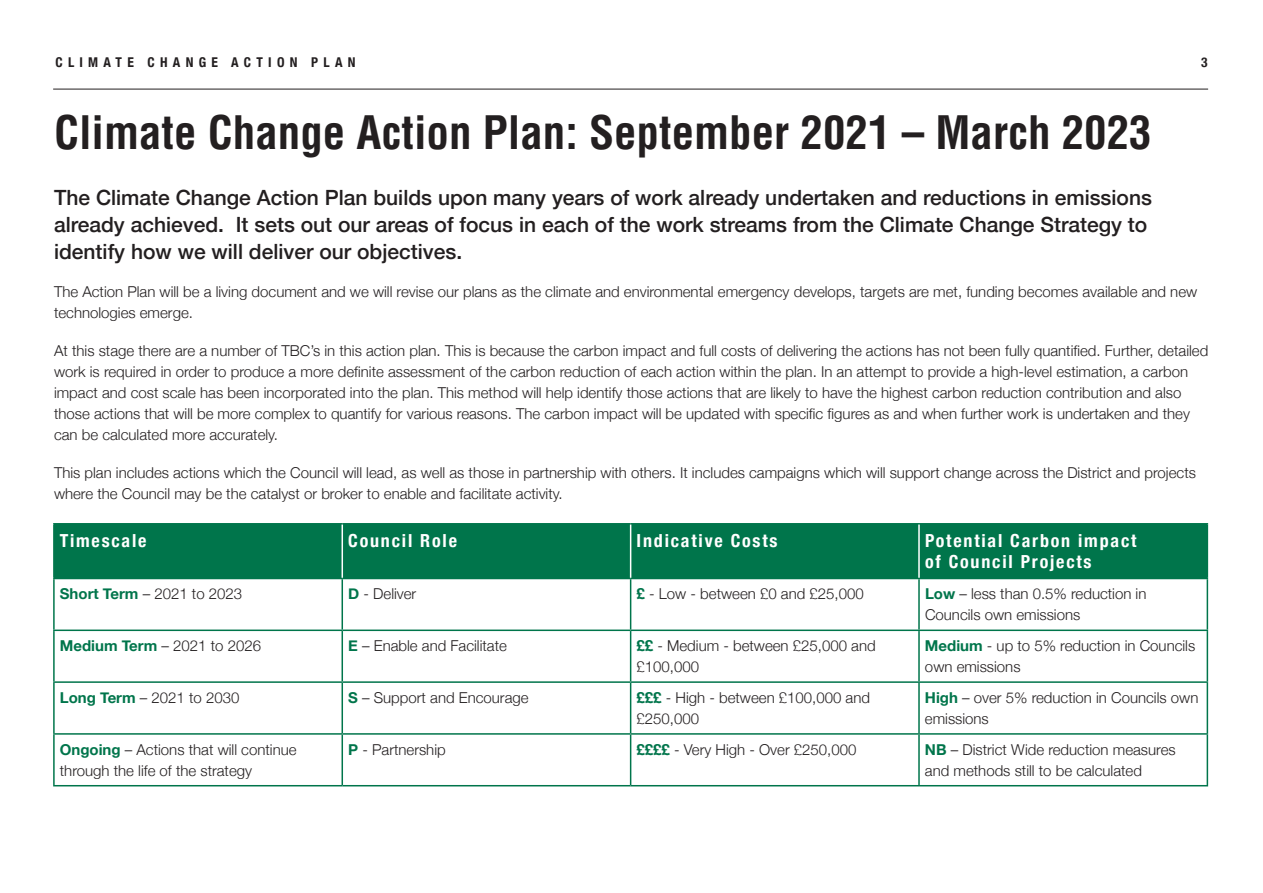
<style>
.page{position:relative;width:1263px;height:893px;background:#fff}
.page>*{position:absolute;margin:0;border:0;box-sizing:border-box;transform-origin:0 0}
.t1{font:700 condensed 45px "Helvetica";color:#231f20}
.t2{font:500 21px/27px "Helvetica Neue";color:#231f20}
.t3{font:700 condensed 18px/21px "Helvetica Neue";letter-spacing:.1em;color:#fff}
.t4{font:300 15px/21px "Helvetica Neue";color:#231f20}
.t5{font:700 condensed 13.5px "Helvetica Neue";letter-spacing:.39em;color:#231f20}
.s1{font-weight:700;color:#00754b}
</style>
<div class="page">
<div style="left:55px;top:524px;width:1151px;height:54px;background:#00754b"></div>
<hr style="left:53px;top:579px;width:2px;height:51px;background:#00754b">
<hr style="left:341px;top:579px;width:2px;height:51px;background:#00754b">
<hr style="left:630px;top:579px;width:1px;height:51px;background:#00754b">
<hr style="left:918px;top:579px;width:2px;height:51px;background:#00754b">
<hr style="left:1206px;top:579px;width:2px;height:51px;background:#00754b">
<hr style="left:53px;top:630px;width:289px;height:1px;background:#00754b">
<hr style="left:53px;top:631px;width:2px;height:50px;background:#00754b">
<hr style="left:342px;top:630px;width:289px;height:1px;background:#00754b">
<hr style="left:341px;top:631px;width:2px;height:50px;background:#00754b">
<hr style="left:631px;top:630px;width:288px;height:1px;background:#00754b">
<hr style="left:630px;top:631px;width:1px;height:50px;background:#00754b">
<hr style="left:919px;top:630px;width:289px;height:1px;background:#00754b">
<hr style="left:918px;top:631px;width:2px;height:50px;background:#00754b">
<hr style="left:1206px;top:631px;width:2px;height:50px;background:#00754b">
<hr style="left:53px;top:681px;width:289px;height:2px;background:#00754b">
<hr style="left:53px;top:683px;width:2px;height:50px;background:#00754b">
<hr style="left:342px;top:681px;width:289px;height:2px;background:#00754b">
<hr style="left:341px;top:683px;width:2px;height:50px;background:#00754b">
<hr style="left:631px;top:681px;width:288px;height:2px;background:#00754b">
<hr style="left:630px;top:683px;width:1px;height:50px;background:#00754b">
<hr style="left:919px;top:681px;width:289px;height:2px;background:#00754b">
<hr style="left:918px;top:683px;width:2px;height:50px;background:#00754b">
<hr style="left:1206px;top:683px;width:2px;height:50px;background:#00754b">
<hr style="left:53px;top:733px;width:289px;height:2px;background:#00754b">
<hr style="left:53px;top:735px;width:2px;height:50px;background:#00754b">
<hr style="left:342px;top:733px;width:289px;height:2px;background:#00754b">
<hr style="left:341px;top:735px;width:2px;height:50px;background:#00754b">
<hr style="left:631px;top:733px;width:288px;height:2px;background:#00754b">
<hr style="left:630px;top:735px;width:1px;height:50px;background:#00754b">
<hr style="left:919px;top:733px;width:289px;height:2px;background:#00754b">
<hr style="left:918px;top:735px;width:2px;height:50px;background:#00754b">
<hr style="left:1206px;top:735px;width:2px;height:50px;background:#00754b">
<hr style="left:53px;top:785px;width:289px;height:1px;background:#00754b">
<hr style="left:342px;top:785px;width:289px;height:1px;background:#00754b">
<hr style="left:631px;top:785px;width:288px;height:1px;background:#00754b">
<hr style="left:919px;top:785px;width:289px;height:1px;background:#00754b">
<hr style="left:342px;top:523px;width:289px;height:1px;background:#00754b">
<hr style="left:631px;top:523px;width:288px;height:1px;background:#00754b">
<hr style="left:342px;top:578px;width:289px;height:1px;background:#00754b">
<hr style="left:631px;top:578px;width:288px;height:1px;background:#00754b">
<hr style="left:630px;top:524px;width:1px;height:54px;background:#fff">
<hr style="left:53px;top:523px;width:289px;height:1px;background:#00754b">
<hr style="left:53px;top:524px;width:2px;height:54px;background:#00754b">
<hr style="left:53px;top:578px;width:289px;height:1px;background:#00754b">
<hr style="left:341px;top:524px;width:2px;height:54px;background:#fff">
<hr style="left:919px;top:523px;width:289px;height:1px;background:#00754b">
<hr style="left:1206px;top:524px;width:2px;height:54px;background:#00754b">
<hr style="left:919px;top:578px;width:289px;height:1px;background:#00754b">
<hr style="left:918px;top:524px;width:2px;height:54px;background:#fff">
<hr style="left:53px;top:89px;width:1155px;height:1px;background:#231f20">
<p class="t5" style="left:56px;top:51px;width:302px">CLIMATE CHANGE ACTION PLAN</p>
<p class="t5" style="left:1201px;top:51px;width:8px">3</p>
<h1 class="t1" style="left:54px;top:104px;width:1099px">Climate Change Action Plan: September 2021 – March 2023</h1>
<p class="t2" style="left:54px;top:182px;width:1099px">The Climate Change Action Plan builds upon many years of work already undertaken and reductions in emissions already achieved. It sets out our areas of focus in each of the work streams from the Climate Change Strategy to identify how we will deliver our objectives.</p>
<p class="t4" style="left:54px;top:280px;width:1145px">The Action Plan will be a living document and we will revise our plans as the climate and environmental emergency develops, targets are met, funding becomes available and new technologies emerge.</p>
<p class="t4" style="left:54px;top:339px;width:1156px">At this stage there are a number of TBC’s in this action plan. This is because the carbon impact and full costs of delivering the actions has not been fully quantified. Further, detailed work is required in order to produce a more definite assessment of the carbon reduction of each action within the plan. In an attempt to provide a high-level estimation, a carbon impact and cost scale has been incorporated into the plan. This method will help identify those actions that are likely to have the highest carbon reduction contribution and also those actions that will be more complex to quantify for various reasons. The carbon impact will be updated with specific figures as and when further work is undertaken and they can be calculated more accurately.</p>
<p class="t4" style="left:54px;top:461px;width:1143px">This plan includes actions which the Council will lead, as well as those in partnership with others. It includes campaigns which will support change across the District and projects where the Council may be the catalyst or broker to enable and facilitate activity.</p>
<p class="t3" style="left:60px;top:529px;width:88px">Timescale</p>
<p class="t3" style="left:348px;top:529px;width:110px">Council Role</p>
<p class="t3" style="left:637px;top:529px;width:142px">Indicative Costs</p>
<p class="t3" style="left:925px;top:529px;width:213px">Potential Carbon impact of Council Projects</p>
<p class="t4" style="left:60px;top:582px;width:184px"><span class="s1">Short Term</span> – 2021 to 2023</p>
<p class="t4" style="left:348px;top:582px;width:70px"><span class="s1">D</span> - Deliver</p>
<p class="t4" style="left:637px;top:582px;width:229px"><span class="s1">£</span> - Low - between £0 and £25,000</p>
<p class="t4" style="left:925px;top:582px;width:223px"><span class="s1">Low</span> – less than 0.5% reduction in<br>Councils own emissions</p>
<p class="t4" style="left:60px;top:634px;width:203px"><span class="s1">Medium Term</span> – 2021 to 2026</p>
<p class="t4" style="left:348px;top:634px;width:160px"><span class="s1">E</span> – Enable and Facilitate</p>
<p class="t4" style="left:637px;top:634px;width:241px"><span class="s1">££</span> - Medium - between £25,000 and £100,000</p>
<p class="t4" style="left:925px;top:634px;width:272px"><span class="s1">Medium</span> - up to 5% reduction in Councils own emissions</p>
<p class="t4" style="left:60px;top:686px;width:181px"><span class="s1">Long Term</span> – 2021 to 2030</p>
<p class="t4" style="left:348px;top:686px;width:182px"><span class="s1">S</span> – Support and Encourage</p>
<p class="t4" style="left:637px;top:686px;width:235px"><span class="s1">£££</span> - High - between £100,000 and £250,000</p>
<p class="t4" style="left:925px;top:686px;width:275px"><span class="s1">High</span> – over 5% reduction in Councils own emissions</p>
<p class="t4" style="left:60px;top:738px;width:238px"><span class="s1">Ongoing</span> – Actions that will continue through the life of the strategy</p>
<p class="t4" style="left:348px;top:738px;width:99px"><span class="s1">P</span> - Partnership</p>
<p class="t4" style="left:637px;top:738px;width:221px"><span class="s1">££££</span> - Very High - Over £250,000</p>
<p class="t4" style="left:925px;top:738px;width:252px"><span class="s1">NB</span> – District Wide reduction measures and methods still to be calculated</p>
</div>
